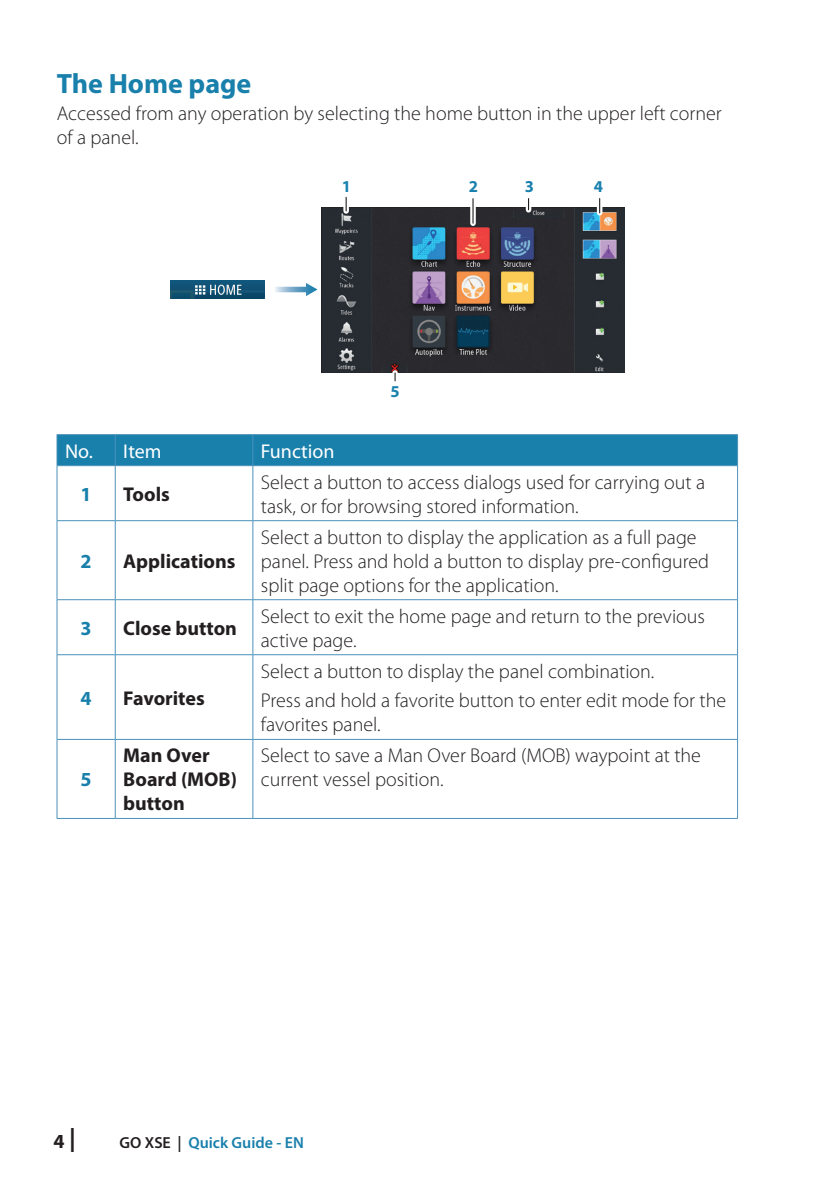
<style>
.page{position:relative;width:840px;height:1191px;background:#fff}
.page>*{position:absolute;margin:0;border:0;box-sizing:border-box;transform-origin:0 0}
.t1{font:700 28px "Myriad Pro";color:#1980ac}
.t2{font:300 20px/24px "Myriad Pro";color:#231f20}
.t3{font:700 20px/24px "Myriad Pro";color:#231f20}
.t4{font:20px "Myriad Pro";color:#fff}
.t5{font:700 20px "Myriad Pro";color:#1980ac}
.t6{font:700 16.6px "Myriad Pro";color:#1a81ae}
.t7{font:600 16px "Myriad Pro";color:#1980ac}
.s1{font-size:24px}
.s2{color:#231f20}
</style>
<div class="page">
<img style="left:321px;top:207px;width:303px;height:166px">
<svg style="left:343px;top:197px;width:6px;height:14px"></svg>
<svg style="left:345px;top:197px;width:1px;height:14px"></svg>
<svg style="left:525px;top:199px;width:6px;height:11px"></svg>
<svg style="left:527px;top:199px;width:2px;height:11px"></svg>
<svg style="left:470px;top:199px;width:5px;height:24px"></svg>
<svg style="left:472px;top:199px;width:1px;height:24px"></svg>
<svg style="left:596px;top:199px;width:6px;height:14px"></svg>
<svg style="left:598px;top:199px;width:2px;height:14px"></svg>
<img style="left:170px;top:280px;width:95px;height:18px">
<svg style="left:275px;top:287px;width:31px;height:5px"></svg>
<svg style="left:306px;top:283px;width:11px;height:13px"></svg>
<div style="left:58px;top:435px;width:678px;height:30px;background:#1980ac"></div>
<hr style="left:57px;top:434px;width:58px;height:1px;background:#4c92ba">
<hr style="left:57px;top:435px;width:1px;height:30px;background:#4c92ba">
<hr style="left:115px;top:434px;width:138px;height:1px;background:#4c92ba">
<hr style="left:115px;top:435px;width:1px;height:30px;background:#4c92ba">
<hr style="left:253px;top:434px;width:484px;height:1px;background:#4c92ba">
<hr style="left:252px;top:435px;width:1px;height:30px;background:#4c92ba">
<hr style="left:736px;top:435px;width:1px;height:30px;background:#4c92ba">
<hr style="left:57px;top:465px;width:58px;height:1px;background:#4c92ba">
<hr style="left:57px;top:466px;width:1px;height:54px;background:#4c92ba">
<hr style="left:115px;top:465px;width:138px;height:1px;background:#4c92ba">
<hr style="left:115px;top:466px;width:1px;height:54px;background:#4c92ba">
<hr style="left:253px;top:465px;width:484px;height:1px;background:#4c92ba">
<hr style="left:252px;top:466px;width:1px;height:54px;background:#4c92ba">
<hr style="left:736px;top:466px;width:1px;height:54px;background:#4c92ba">
<hr style="left:57px;top:520px;width:58px;height:1px;background:#4c92ba">
<hr style="left:57px;top:521px;width:1px;height:78px;background:#4c92ba">
<hr style="left:115px;top:520px;width:138px;height:1px;background:#4c92ba">
<hr style="left:115px;top:521px;width:1px;height:78px;background:#4c92ba">
<hr style="left:253px;top:520px;width:484px;height:1px;background:#4c92ba">
<hr style="left:252px;top:521px;width:1px;height:78px;background:#4c92ba">
<hr style="left:736px;top:521px;width:1px;height:78px;background:#4c92ba">
<hr style="left:57px;top:599px;width:58px;height:1px;background:#4c92ba">
<hr style="left:57px;top:600px;width:1px;height:54px;background:#4c92ba">
<hr style="left:115px;top:599px;width:138px;height:1px;background:#4c92ba">
<hr style="left:115px;top:600px;width:1px;height:54px;background:#4c92ba">
<hr style="left:253px;top:599px;width:484px;height:1px;background:#4c92ba">
<hr style="left:252px;top:600px;width:1px;height:54px;background:#4c92ba">
<hr style="left:736px;top:600px;width:1px;height:54px;background:#4c92ba">
<hr style="left:57px;top:654px;width:58px;height:1px;background:#4c92ba">
<hr style="left:57px;top:655px;width:1px;height:84px;background:#4c92ba">
<hr style="left:115px;top:654px;width:138px;height:1px;background:#4c92ba">
<hr style="left:115px;top:655px;width:1px;height:84px;background:#4c92ba">
<hr style="left:253px;top:654px;width:484px;height:1px;background:#4c92ba">
<hr style="left:252px;top:655px;width:1px;height:84px;background:#4c92ba">
<hr style="left:736px;top:655px;width:1px;height:84px;background:#4c92ba">
<hr style="left:57px;top:739px;width:58px;height:1px;background:#4c92ba">
<hr style="left:57px;top:739px;width:1px;height:79px;background:#4c92ba">
<hr style="left:115px;top:739px;width:138px;height:1px;background:#4c92ba">
<hr style="left:115px;top:739px;width:1px;height:79px;background:#4c92ba">
<hr style="left:253px;top:739px;width:484px;height:1px;background:#4c92ba">
<hr style="left:252px;top:739px;width:1px;height:79px;background:#4c92ba">
<hr style="left:736px;top:739px;width:1px;height:79px;background:#4c92ba">
<hr style="left:57px;top:818px;width:58px;height:1px;background:#4c92ba">
<hr style="left:115px;top:818px;width:138px;height:1px;background:#4c92ba">
<hr style="left:253px;top:818px;width:484px;height:1px;background:#4c92ba">
<h1 class="t1" style="left:57px;top:66px;width:196px">The Home page</h1>
<p class="t2" style="left:57px;top:102px;width:666px">Accessed from any operation by selecting the home button in the upper left corner of a panel.</p>
<p class="t6" style="left:341px;top:176px;width:11px">1</p>
<p class="t6" style="left:468px;top:176px;width:11px">2</p>
<p class="t6" style="left:524px;top:176px;width:11px">3</p>
<p class="t6" style="left:593px;top:176px;width:11px">4</p>
<p class="t6" style="left:390px;top:380px;width:11px">5</p>
<p class="t4" style="left:65px;top:438px;width:98px">No. Item</p>
<p class="t4" style="left:261px;top:438px;width:75px">Function</p>
<p class="t5" style="left:80px;top:481px;width:13px">1</p>
<p class="t3" style="left:123px;top:481px;width:48px">Tools</p>
<p class="t2" style="left:261px;top:470px;width:445px">Select a button to access dialogs used for carrying out a task, or for browsing stored information.</p>
<p class="t5" style="left:80px;top:548px;width:13px">2</p>
<p class="t3" style="left:123px;top:548px;width:114px">Applications</p>
<p class="t5" style="left:80px;top:615px;width:13px">3</p>
<p class="t3" style="left:123px;top:615px;width:115px">Close button</p>
<p class="t5" style="left:80px;top:685px;width:13px">4</p>
<p class="t3" style="left:123px;top:685px;width:83px">Favorites</p>
<p class="t2" style="left:261px;top:525px;width:449px">Select a button to display the application as a full page panel. Press and hold a button to display pre-configured split page options for the application.</p>
<p class="t2" style="left:261px;top:604px;width:445px">Select to exit the home page and return to the previous active page.</p>
<p class="t2" style="left:261px;top:656px;width:466px;line-height:29.6px">Select a button to display the panel combination.<br>Press and hold a favorite button to enter edit mode for the</p>
<p class="t2" style="left:261px;top:713px;width:121px">favorites panel.</p>
<p class="t5" style="left:80px;top:766px;width:13px">5</p>
<p class="t3" style="left:123px;top:743px;width:115px">Man Over<br>Board (MOB) button</p>
<p class="t2" style="left:261px;top:744px;width:441px">Select to save a Man Over Board (MOB) waypoint at the current vessel position.</p>
<p class="t3" style="left:53px;top:1128px;width:24px">4<span class="s1">|</span></p>
<p class="t7" style="left:119px;top:1132px;width:186px"><span class="s2">GO XSE |</span> Quick Guide - EN</p>
</div>
